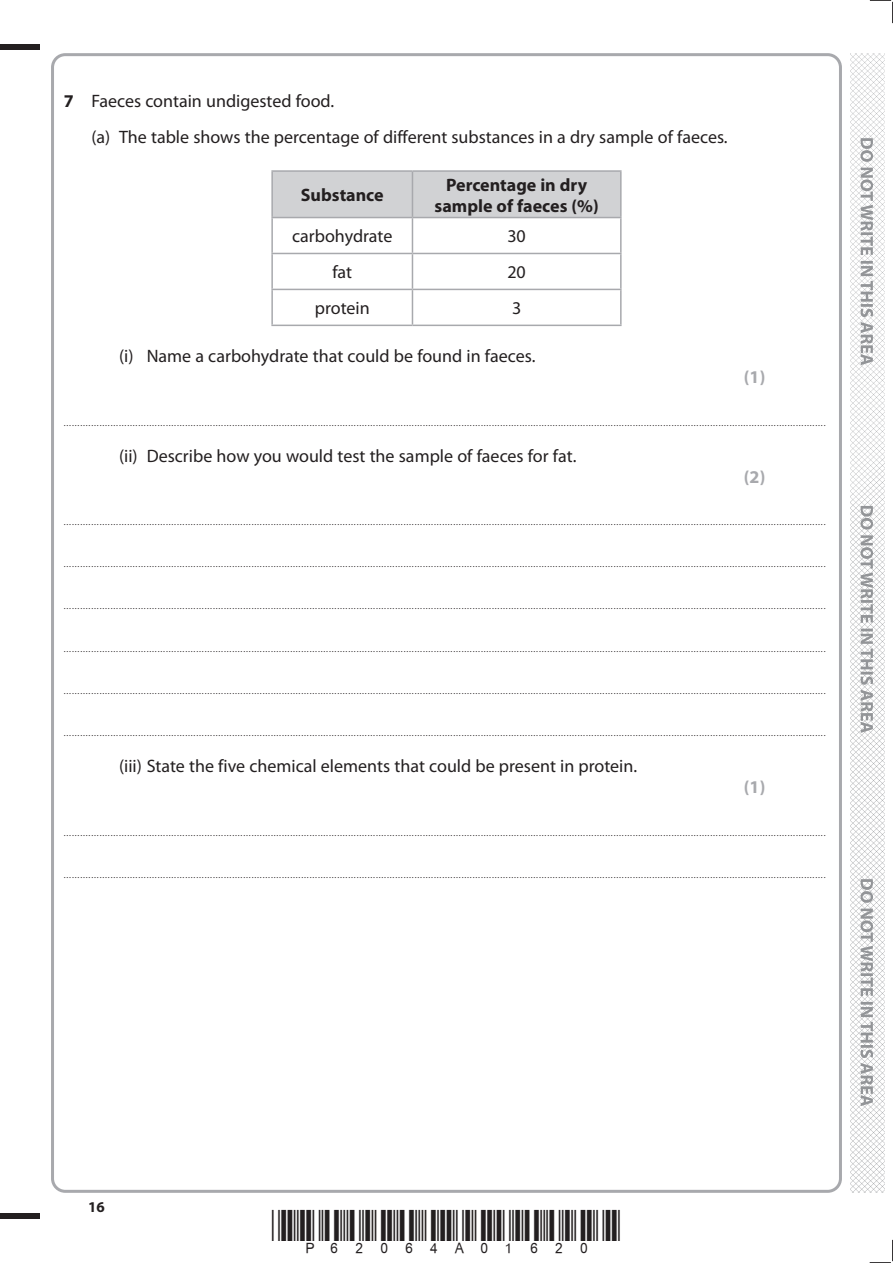
<style>
.page{position:relative;width:893px;height:1263px;background:#fff}
.page>*{position:absolute;margin:0;border:0;box-sizing:border-box;transform-origin:0 0}
.t1{font:18px/36px "Myriad Pro";color:#231f20}
.t2{font:700 18px/21px "Myriad Pro";color:#231f20;text-align:center}
.t3{font:700 18px "Myriad Pro";color:#a8a9ad}
.t4{font:700 15px "Myriad Pro";color:#231f20}
.t5{font:9px "Myriad Pro";color:#231f20}
.s1{font-weight:700}
</style>
<div class="page">
<div style="left:0;top:44px;width:40px;height:5px;background:#231f20"></div>
<div style="left:0;top:1214px;width:40px;height:5px;background:#231f20"></div>
<svg style="left:870px;top:0;width:23px;height:23px"></svg>
<svg style="left:870px;top:1240px;width:23px;height:23px"></svg>
<img style="left:850px;top:53px;width:34px;height:1140px">
<svg style="left:860px;top:138px;width:13px;height:968px"></svg>
<div style="left:273px;top:172px;width:347px;height:45px;background:#d1d2d4"></div>
<hr style="left:271px;top:170px;width:141px;height:2px;background:#a8a9ad">
<hr style="left:271px;top:172px;width:2px;height:45px;background:#a8a9ad">
<hr style="left:412px;top:170px;width:210px;height:2px;background:#a8a9ad">
<hr style="left:412px;top:172px;width:1px;height:45px;background:#a8a9ad">
<hr style="left:620px;top:172px;width:2px;height:45px;background:#a8a9ad">
<hr style="left:271px;top:217px;width:141px;height:1px;background:#a8a9ad">
<hr style="left:271px;top:218px;width:2px;height:35px;background:#a8a9ad">
<hr style="left:412px;top:217px;width:210px;height:1px;background:#a8a9ad">
<hr style="left:412px;top:218px;width:1px;height:35px;background:#a8a9ad">
<hr style="left:620px;top:218px;width:2px;height:35px;background:#a8a9ad">
<hr style="left:271px;top:253px;width:141px;height:1px;background:#a8a9ad">
<hr style="left:271px;top:254px;width:2px;height:35px;background:#a8a9ad">
<hr style="left:412px;top:253px;width:210px;height:1px;background:#a8a9ad">
<hr style="left:412px;top:254px;width:1px;height:35px;background:#a8a9ad">
<hr style="left:620px;top:254px;width:2px;height:35px;background:#a8a9ad">
<hr style="left:271px;top:289px;width:141px;height:1px;background:#a8a9ad">
<hr style="left:271px;top:290px;width:2px;height:35px;background:#a8a9ad">
<hr style="left:412px;top:289px;width:210px;height:1px;background:#a8a9ad">
<hr style="left:412px;top:290px;width:1px;height:35px;background:#a8a9ad">
<hr style="left:620px;top:290px;width:2px;height:35px;background:#a8a9ad">
<hr style="left:271px;top:325px;width:141px;height:1px;background:#a8a9ad">
<hr style="left:412px;top:325px;width:210px;height:1px;background:#a8a9ad">
<h1 class="t1" style="left:91px;top:83px;width:638px;text-indent:-28px"><span class="s1">7</span> Faeces contain undigested food.<br>(a) The table shows the percentage of different substances in a dry sample of faeces.</h1>
<h1 class="t2" style="left:301px;top:184px;width:84px">Substance</h1>
<h1 class="t2" style="left:435px;top:173px;width:166px">Percentage in dry sample of faeces (%)</h1>
<h1 class="t1" style="left:292px;top:218px;width:102px">carbohydrate</h1>
<h1 class="t1" style="left:507px;top:218px;width:20px">30</h1>
<h1 class="t1" style="left:332px;top:254px;width:21px">fat</h1>
<h1 class="t1" style="left:507px;top:254px;width:20px">20</h1>
<h1 class="t1" style="left:315px;top:290px;width:56px">protein</h1>
<h1 class="t1" style="left:512px;top:290px;width:11px">3</h1>
<h1 class="t1" style="left:119px;top:338px;width:418px">(i) Name a carbohydrate that could be found in faeces.</h1>
<h1 class="t3" style="left:744px;top:366px;width:23px">(1)</h1>
<p class="t5" style="left:64px;top:417px;width:763px">....................................................................................................................................................................................................................................................................................</p>
<h1 class="t1" style="left:119px;top:437px;width:459px">(ii) Describe how you would test the sample of faeces for fat.</h1>
<h1 class="t3" style="left:744px;top:465px;width:23px">(2)</h1>
<p class="t5" style="left:64px;top:516px;width:763px">....................................................................................................................................................................................................................................................................................</p>
<p class="t5" style="left:64px;top:559px;width:763px">....................................................................................................................................................................................................................................................................................</p>
<p class="t5" style="left:64px;top:601px;width:763px">....................................................................................................................................................................................................................................................................................</p>
<p class="t5" style="left:64px;top:643px;width:763px">....................................................................................................................................................................................................................................................................................</p>
<p class="t5" style="left:64px;top:685px;width:763px">....................................................................................................................................................................................................................................................................................</p>
<p class="t5" style="left:64px;top:728px;width:763px">....................................................................................................................................................................................................................................................................................</p>
<h1 class="t1" style="left:119px;top:748px;width:520px">(iii) State the five chemical elements that could be present in protein.</h1>
<h1 class="t3" style="left:744px;top:775px;width:23px">(1)</h1>
<p class="t5" style="left:64px;top:827px;width:763px">....................................................................................................................................................................................................................................................................................</p>
<p class="t5" style="left:64px;top:869px;width:763px">....................................................................................................................................................................................................................................................................................</p>
<h2 class="t4" style="left:88px;top:1197px;width:18px">16</h2>
</div>
